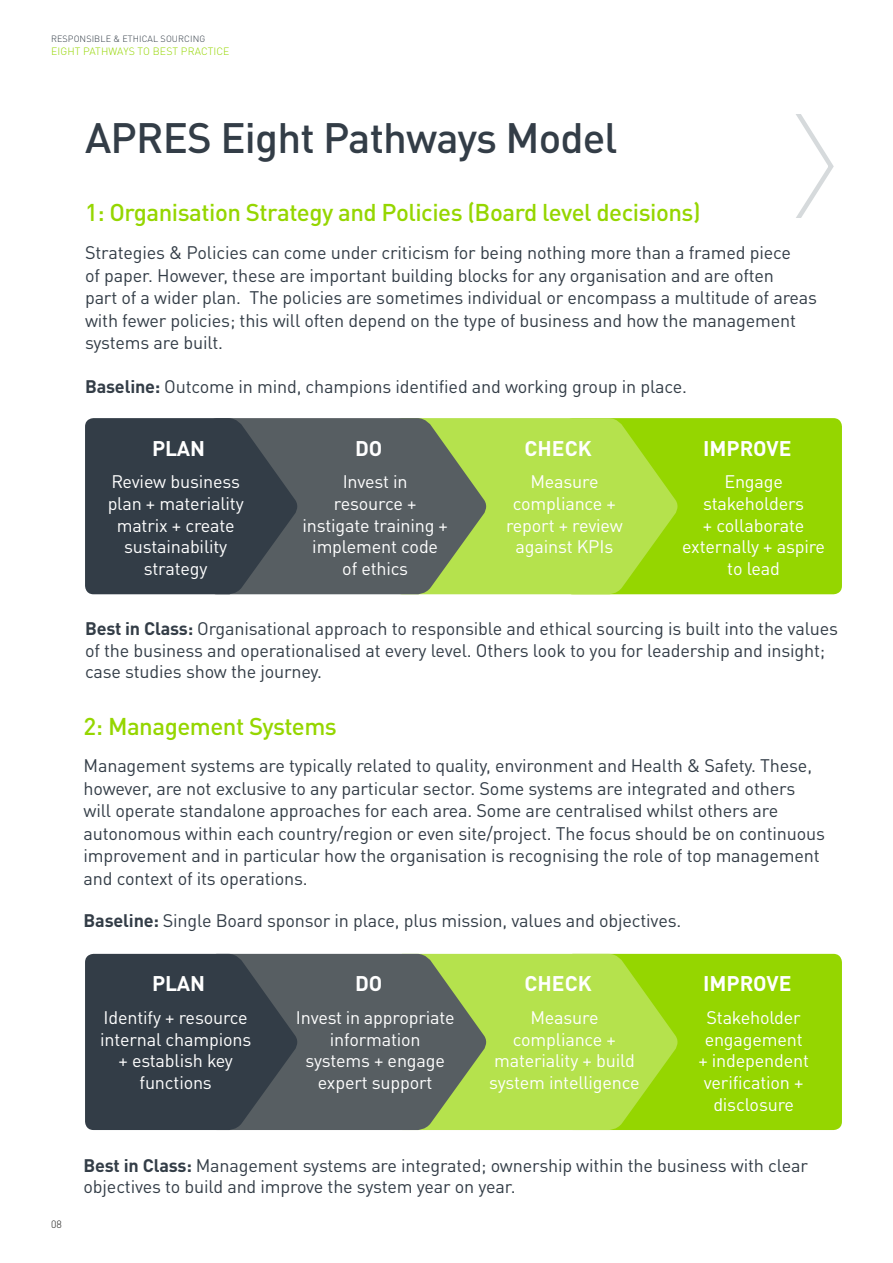
<style>
.page{position:relative;width:893px;height:1263px;background:#fff}
.page>*{position:absolute;margin:0;border:0;box-sizing:border-box;transform-origin:0 0}
.t1{font:500 42px "DINOT";letter-spacing:-.02em;color:#333d47}
.t2{font:500 24px "DINOT";letter-spacing:-.02em;color:#95d600}
.t3{font:700 21px "DINOT";color:#fff}
.t4{font:18px/22.5px "DINOT";letter-spacing:-.01em;color:#333d47}
.t5{font:18px/21.6px "DINOT";letter-spacing:-.01em;color:#fff;text-align:center}
.t6{font:300 10.5px "DINOT";letter-spacing:.01em;color:#95d600}
.t7{font:300 10.5px "DINOT";color:#1d1d1b}
.t8{font:300 9px "DINOT";letter-spacing:.01em;color:#333d47}
.s1{font-weight:700}
</style>
<div class="page">
<div style="left:564px;top:418px;width:278px;height:176px;background:#95d600;border-radius:9px"></div>
<svg style="left:489px;top:418px;width:191px;height:176px;fill:#b5e24d"></svg>
<svg style="left:300px;top:418px;width:189px;height:176px;background:#66745e"></svg>
<svg style="left:85px;top:418px;width:215px;height:176px;background:#38424b"></svg>
<div style="left:564px;top:954px;width:278px;height:176px;background:#95d600;border-radius:9px"></div>
<svg style="left:489px;top:954px;width:189px;height:176px;fill:#b5e24d"></svg>
<svg style="left:300px;top:954px;width:189px;height:176px;background:#66745e"></svg>
<svg style="left:85px;top:954px;width:215px;height:176px;background:#38424b"></svg>
<svg style="left:796px;top:114px;width:38px;height:104px"></svg>
<p class="t8" style="left:51px;top:33px;width:156px">RESPONSIBLE &amp; ETHICAL SOURCING</p>
<p class="t6" style="left:51px;top:44px;width:180px">EIGHT PATHWAYS TO BEST PRACTICE</p>
<h1 class="t1" style="left:85px;top:111px;width:534px">APRES Eight Pathways Model</h1>
<h2 class="t2" style="left:85px;top:197px;width:617px">1: Organisation Strategy and Policies (Board level decisions)</h2>
<p class="t4" style="left:85px;top:241px;width:733px">Strategies &amp; Policies can come under criticism for being nothing more than a framed piece<br>of paper. However, these are important building blocks for any organisation and are often<br>part of a wider plan. The policies are sometimes individual or encompass a multitude of areas with fewer policies; this will often depend on the type of business and how the management systems are built.</p>
<p class="t4" style="left:85px;top:375px;width:604px"><span class="s1">Baseline:</span> Outcome in mind, champions identified and working group in place.</p>
<p class="t3" style="left:152px;top:434px;width:54px">PLAN</p>
<p class="t3" style="left:355px;top:434px;width:29px">DO</p>
<p class="t3" style="left:525px;top:434px;width:69px">CHECK</p>
<p class="t3" style="left:703px;top:434px;width:90px">IMPROVE</p>
<p class="t5" style="left:108px;top:471px;width:138px">Review business plan + materiality matrix + create sustainability strategy</p>
<p class="t5" style="left:302px;top:471px;width:147px">Invest in<br>resource + instigate training + implement code<br>of ethics</p>
<p class="t5" style="left:506px;top:471px;width:118px">Measure compliance + report + review against KPIs</p>
<p class="t5" style="left:682px;top:471px;width:144px">Engage stakeholders<br>+ collaborate externally + aspire to lead</p>
<p class="t4" style="left:85px;top:617px;width:754px;line-height:21.6px"><span class="s1">Best in Class:</span> Organisational approach to responsible and ethical sourcing is built into the values of the business and operationalised at every level. Others look to you for leadership and insight; case studies show the journey.</p>
<h2 class="t2" style="left:84px;top:711px;width:255px">2: Management Systems</h2>
<p class="t4" style="left:84px;top:754px;width:743px">Management systems are typically related to quality, environment and Health &amp; Safety. These, however, are not exclusive to any particular sector. Some systems are integrated and others will operate standalone approaches for each area. Some are centralised whilst others are autonomous within each country/region or even site/project. The focus should be on continuous improvement and in particular how the organisation is recognising the role of top management and context of its operations.</p>
<p class="t4" style="left:84px;top:909px;width:599px"><span class="s1">Baseline:</span> Single Board sponsor in place, plus mission, values and objectives.</p>
<p class="t3" style="left:152px;top:970px;width:54px">PLAN</p>
<p class="t3" style="left:355px;top:970px;width:29px">DO</p>
<p class="t3" style="left:525px;top:970px;width:69px">CHECK</p>
<p class="t3" style="left:703px;top:970px;width:90px">IMPROVE</p>
<p class="t5" style="left:100px;top:1006px;width:153px">Identify + resource internal champions + establish key functions</p>
<p class="t5" style="left:296px;top:1006px;width:160px">Invest in appropriate information systems + engage expert support</p>
<p class="t5" style="left:489px;top:1006px;width:152px">Measure compliance + materiality + build system intelligence</p>
<p class="t5" style="left:698px;top:1006px;width:112px">Stakeholder engagement + independent verification + disclosure</p>
<p class="t7" style="left:51px;top:1217px;width:12px">08</p>
<p class="t4" style="left:84px;top:1154px;width:726px;line-height:21.6px"><span class="s1">Best in Class:</span> Management systems are integrated; ownership within the business with clear objectives to build and improve the system year on year.</p>
</div>
